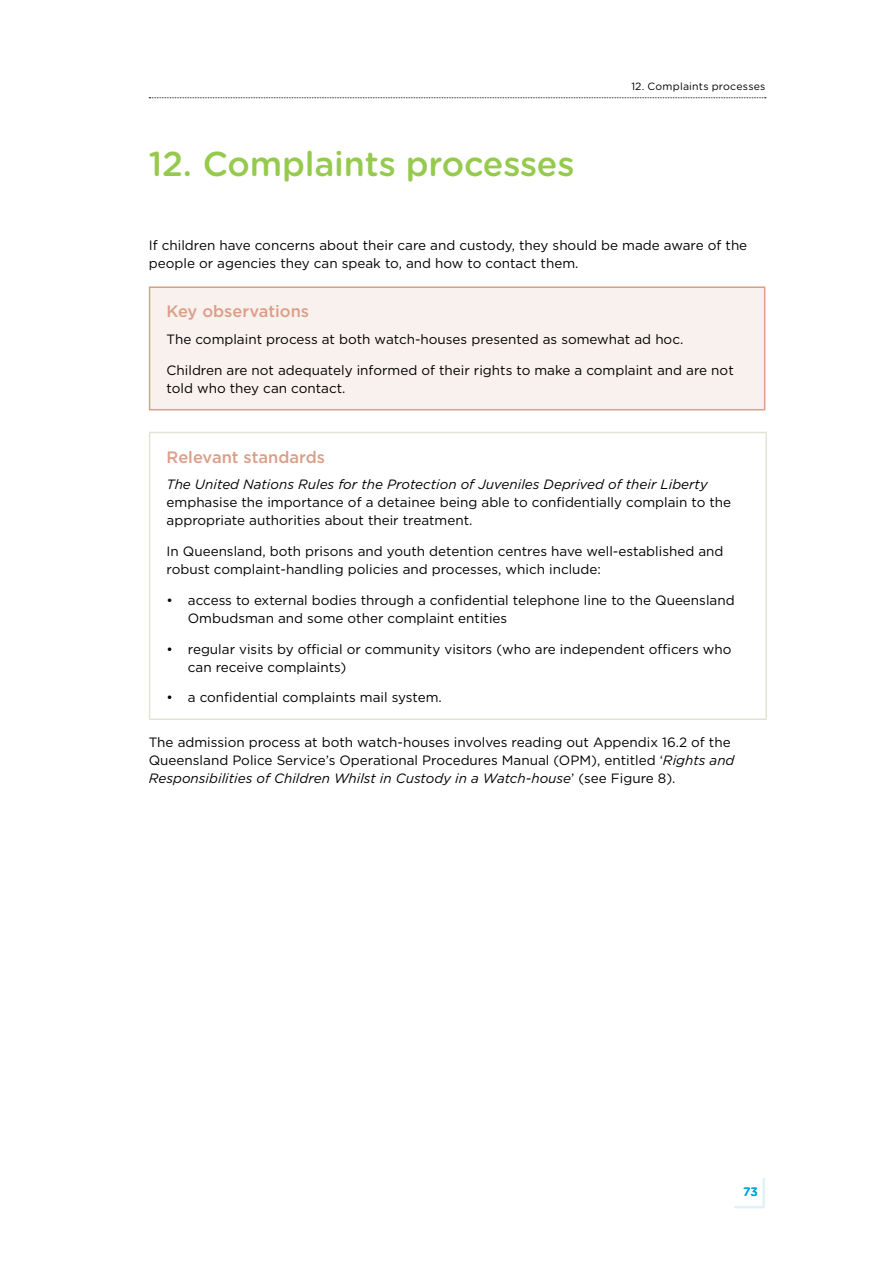
<style>
.page{position:relative;width:893px;height:1263px;background:#fff}
.page>*{position:absolute;margin:0;border:0;box-sizing:border-box;transform-origin:0 0}
.t1{font:500 34.5px "Gotham Rounded";letter-spacing:-.005em;color:#96ca4f}
.H3_Standard___Indicator{font:500 16.5px "Gotham";color:#db9e88}
.t2{font:13.5px/18px "Gotham";color:#000}
.t3{font:500 12px "Gotham Rounded";color:#00a5da}
.t4{font:10.5px "Gotham Rounded";letter-spacing:.02em;color:#000}
.s1{font-style:italic}
</style>
<div class="page">
<svg style="left:149px;top:97px;width:617px;height:1px"></svg>
<svg style="left:734px;top:1178px;width:31px;height:31px"></svg>
<div style="left:150px;top:287px;width:615px;height:123px;background:#f9f1ed"></div>
<hr style="left:149px;top:286px;width:616px;height:2px;background:#db9e88">
<hr style="left:149px;top:288px;width:1px;height:121px;background:#db9e88">
<hr style="left:764px;top:288px;width:1px;height:121px;background:#db9e88">
<hr style="left:149px;top:409px;width:616px;height:1px;background:#db9e88">
<hr style="left:149px;top:432px;width:618px;height:1px;background:#e4e2d4">
<hr style="left:149px;top:433px;width:1px;height:285px;background:#e4e2d4">
<hr style="left:765px;top:433px;width:2px;height:285px;background:#e4e2d4">
<hr style="left:149px;top:718px;width:618px;height:2px;background:#e4e2d4">
<h1 class="t1" style="left:149px;top:140px;width:427px">12. Complaints processes</h1>
<p class="t4" style="left:631px;top:79px;width:136px">12. Complaints processes</p>
<p class="t2" style="left:149px;top:236px;width:600px">If children have concerns about their care and custody, they should be made aware of the people or agencies they can speak to, and how to contact them.</p>
<p class="H3_Standard___Indicator" style="left:167px;top:301px;width:144px">Key observations</p>
<p class="t2" style="left:167px;top:330px;width:518px">The complaint process at both watch-houses presented as somewhat ad hoc.</p>
<p class="t2" style="left:167px;top:361px;width:569px">Children are not adequately informed of their rights to make a complaint and are not told who they can contact.</p>
<p class="H3_Standard___Indicator" style="left:167px;top:446px;width:160px">Relevant standards</p>
<p class="t2" style="left:167px;top:475px;width:566px"><span class="s1">The United Nations Rules for the Protection of Juveniles Deprived of their Liberty </span>emphasise the importance of a detainee being able to confidentially complain to the appropriate authorities about their treatment.</p>
<p class="t2" style="left:167px;top:542px;width:558px">In Queensland, both prisons and youth detention centres have well-established and robust complaint-handling policies and processes, which include:</p>
<p class="t2" style="left:188px;top:591px;width:548px;text-indent:-21px">• access to external bodies through a confidential telephone line to the Queensland<br>Ombudsman and some other complaint entities</p>
<p class="t2" style="left:188px;top:639px;width:545px;text-indent:-21px">• regular visits by official or community visitors (who are independent officers who can receive complaints)</p>
<p class="t2" style="left:167px;top:688px;width:277px">• a confidential complaints mail system.</p>
<p class="t2" style="left:149px;top:732px;width:587px">The admission process at both watch-houses involves reading out Appendix 16.2 of the<br>Queensland Police Service’s Operational Procedures Manual (OPM), entitled ‘<span class="s1">Rights and<br>Responsibilities of Children Whilst in Custody in a Watch-house</span>’ (see Figure 8).</p>
<p class="t3" style="left:743px;top:1184px;width:16px">73</p>
</div>
